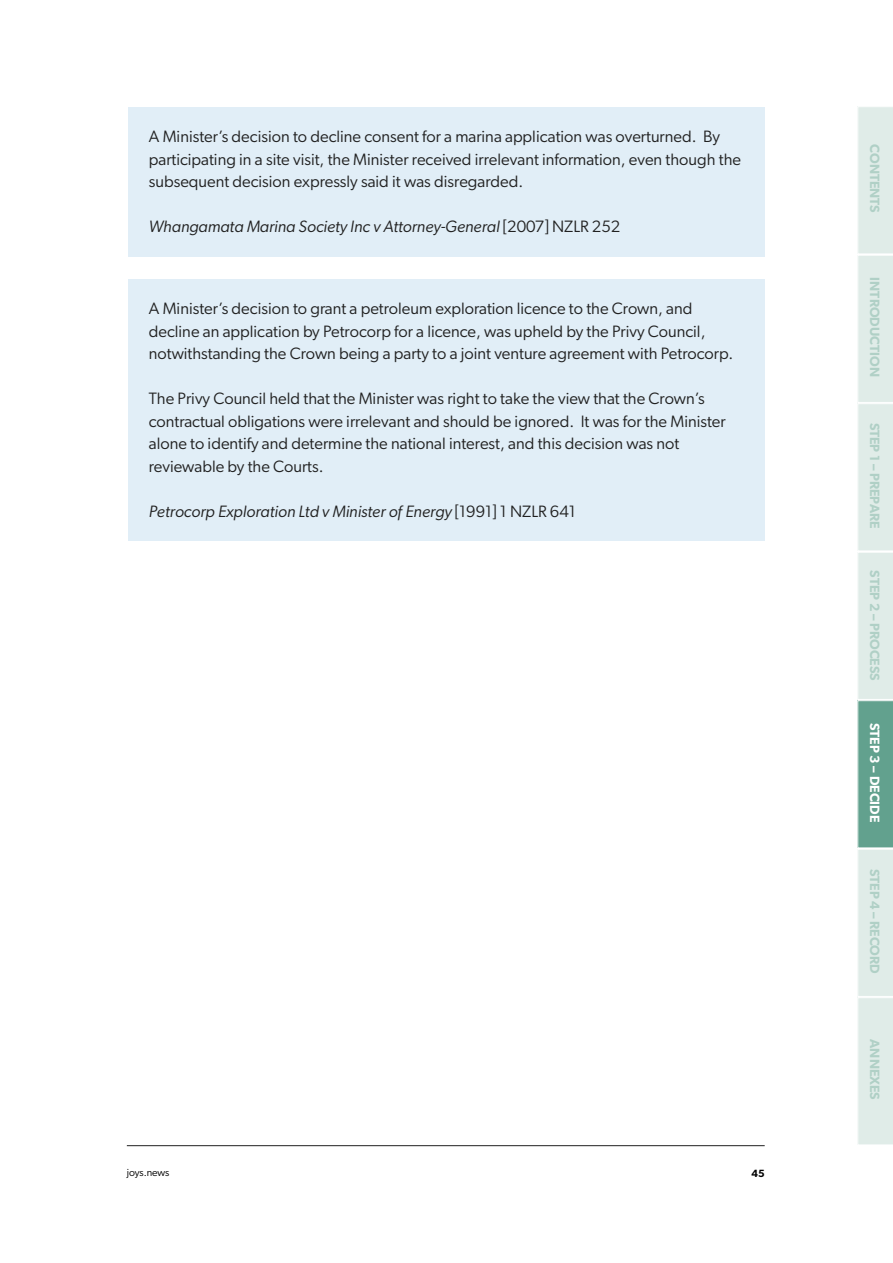
<style>
.page{position:relative;width:893px;height:1263px;background:#fff}
.page>*{position:absolute;margin:0;border:0;box-sizing:border-box;transform-origin:0 0}
.Bodytext_box{font:16.5px/22.5px "Gibson";color:#212121}
.Bodytext_box-2{font:italic 16.5px "Gibson";color:#212121}
.t1{font:600 13.5px "Gibson";color:#b0d0c6}
.t2{font:600 13.5px "Gibson";color:#fff}
.t3{font:10.5px "Gibson";letter-spacing:-.01em;color:#000}
.t4{font:600 10.5px "Gibson";color:#000}
.s1{font-style:normal}
</style>
<div class="page">
<hr style="left:127px;top:1145px;width:638px;height:1px;background:#212121">
<svg style="left:857px;top:106px;width:36px;height:1039px"></svg>
<div style="left:128px;top:107px;width:637px;height:150px;background:#e1eef7"></div>
<div style="left:128px;top:280px;width:637px;height:261px;background:#e1eef7"></div>
<p class="Bodytext_box" style="left:149px;top:125px;width:594px">A Minister’s decision to decline consent for a marina application was overturned. By participating in a site visit, the Minister received irrelevant information, even though the subsequent decision expressly said it was disregarded.</p>
<p class="Bodytext_box-2" style="left:149px;top:217px;width:473px">Whangamata Marina Society Inc v Attorney-General <span class="s1">[2007] NZLR 252</span></p>
<p class="Bodytext_box" style="left:149px;top:297px;width:586px">A Minister’s decision to grant a petroleum exploration licence to the Crown, and decline an application by Petrocorp for a licence, was upheld by the Privy Council, notwithstanding the Crown being a party to a joint venture agreement with Petrocorp.</p>
<p class="Bodytext_box" style="left:149px;top:387px;width:578px">The Privy Council held that the Minister was right to take the view that the Crown’s contractual obligations were irrelevant and should be ignored. It was for the Minister alone to identify and determine the national interest, and this decision was not reviewable by the Courts.</p>
<p class="Bodytext_box-2" style="left:149px;top:501px;width:429px">Petrocorp Exploration Ltd v Minister of Energy <span class="s1">[1991] 1 NZLR 641</span></p>
<p class="t3" style="left:127px;top:1166px;width:44px">joys.news</p>
<p class="t4" style="left:751px;top:1167px;width:15px">45</p>
<p class="t1" style="left:883px;top:144px;width:70px;rotate:90deg">CONTENTS</p>
<p class="t1" style="left:883px;top:277px;width:101px;rotate:90deg">INTRODUCTION</p>
<p class="t1" style="left:883px;top:422px;width:108px;rotate:90deg">STEP 1 – PREPARE</p>
<p class="t1" style="left:883px;top:570px;width:112px;rotate:90deg">STEP 2 – PROCESS</p>
<p class="t2" style="left:883px;top:723px;width:101px;rotate:90deg">STEP 3 – DECIDE</p>
<p class="t1" style="left:883px;top:869px;width:106px;rotate:90deg">STEP 4 – RECORD</p>
<p class="t1" style="left:883px;top:1039px;width:62px;rotate:90deg">ANNEXES</p>
</div>
